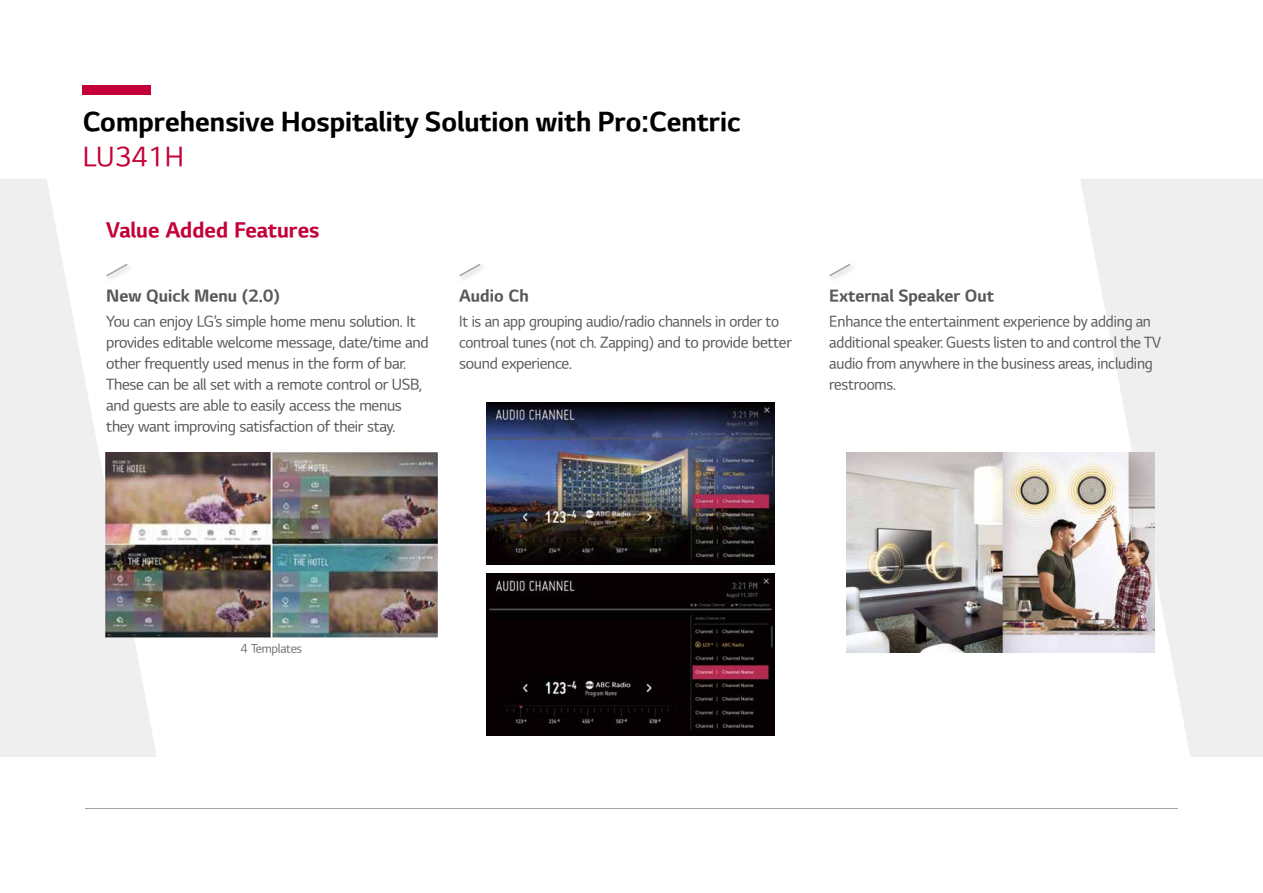
<style>
.page{position:relative;width:1263px;height:893px;background:#fff}
.page>*{position:absolute;margin:0;border:0;box-sizing:border-box;transform-origin:0 0}
.t1{font:27px "LG Sm Haotf TB";color:#000}
.t2{font:27px "LG Sm Haotf TR";color:#c30037}
.t3{font:21px "LG Sm Haotf TB";color:#c30037}
.t4{font:16.5px "LG Sm Haotf TB";color:#595757}
.t5{font:15px/21px "LG Sm Haotf TR";letter-spacing:-.02em;color:#595757}
.t6{font:15px/21px "LG Sm Haotf TR";letter-spacing:-.02em;color:#595757;scale:.96 1}
.t7{font:12px "LG Sm Haotf TR";letter-spacing:-.025em;color:#727171}
</style>
<div class="page">
<div style="left:83px;top:85px;width:68px;height:9px;background:#c30037"></div>
<svg style="left:1080px;top:179px;width:183px;height:578px;fill:#efefef"></svg>
<svg style="left:0;top:179px;width:157px;height:578px;fill:#efefef"></svg>
<hr style="left:85px;top:808px;width:1093px;height:1px;background:#9ea3a6">
<img style="left:104px;top:262px;width:30px;height:21px">
<svg style="left:106px;top:264px;width:22px;height:12px"></svg>
<img style="left:830px;top:263px;width:23px;height:16px">
<svg style="left:829px;top:264px;width:21px;height:12px"></svg>
<img style="left:460px;top:263px;width:23px;height:16px">
<svg style="left:459px;top:264px;width:21px;height:12px"></svg>
<img style="left:105px;top:453px;width:332px;height:184px">
<img style="left:486px;top:402px;width:289px;height:163px">
<img style="left:486px;top:573px;width:289px;height:163px">
<img style="left:846px;top:453px;width:308px;height:199px">
<h1 class="t1" style="left:83px;top:109px;width:660px">Comprehensive Hospitality Solution with Pro:Centric</h1>
<h1 class="t2" style="left:83px;top:143px;width:103px">LU341H</h1>
<h2 class="t3" style="left:106px;top:220px;width:215px">Value Added Features</h2>
<p class="t4" style="left:106px;top:288px;width:175px">New Quick Menu (2.0)</p>
<p class="t5" style="left:106px;top:311px;width:324px">You can enjoy LG’s simple home menu solution. It provides editable welcome message, date/time and other frequently used menus in the form of bar.<br>These can be all set with a remote control or USB, and guests are able to easily access the menus they want improving satisfaction of their stay.</p>
<p class="t4" style="left:459px;top:288px;width:71px">Audio Ch</p>
<p class="t6" style="left:459px;top:311px;width:348px">It is an app grouping audio/radio channels in order to controal tunes (not ch. Zapping) and to provide better sound experience.</p>
<p class="t4" style="left:829px;top:288px;width:166px">External Speaker Out</p>
<p class="t5" style="left:829px;top:312px;width:333px">Enhance the entertainment experience by adding an additional speaker. Guests listen to and control the TV audio from anywhere in the business areas, including restrooms.</p>
<p class="t7" style="left:241px;top:643px;width:63px">4 Templates</p>
</div>
